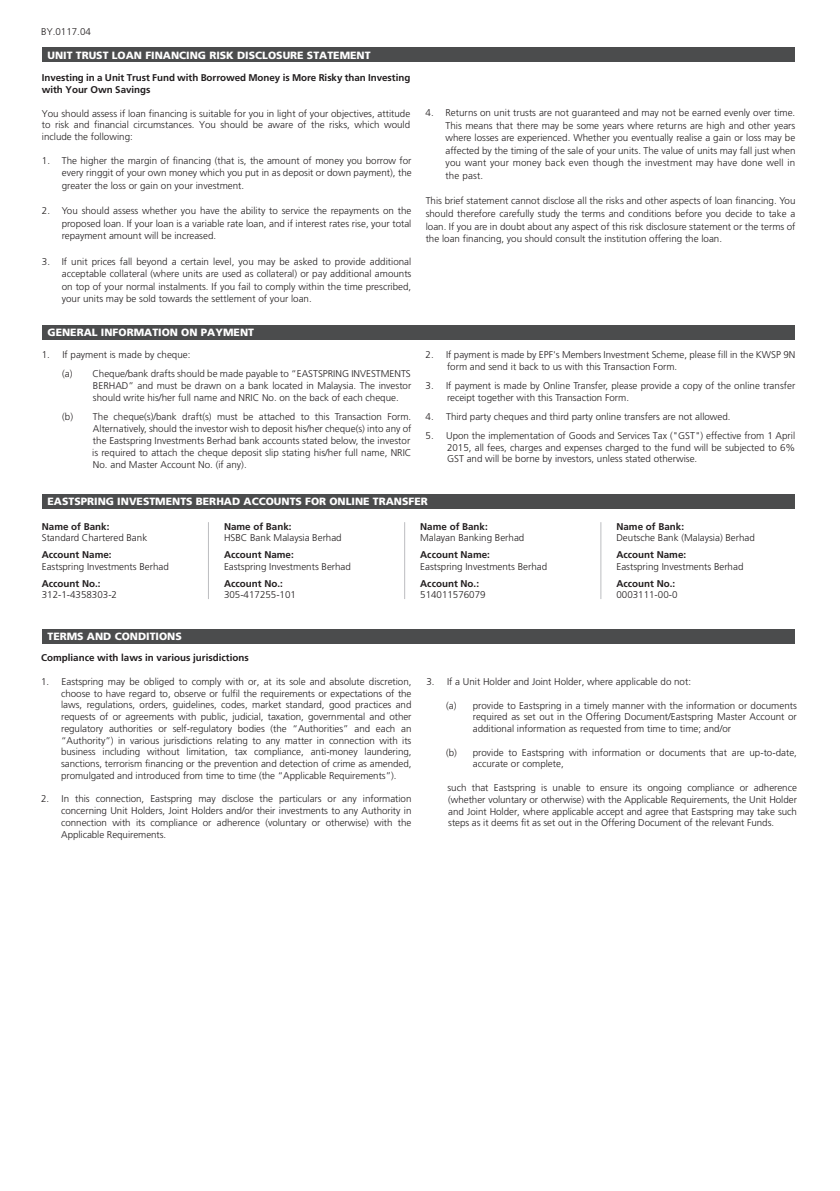
<style>
.page{position:relative;width:840px;height:1191px;background:#fff}
.page>*{position:absolute;margin:0;border:0;box-sizing:border-box;transform-origin:0 0}
.t1{font:900 10.4px "Frutiger";color:#fff}
.t2{font:300 9.8px/11.8px "Frutiger";color:#231f20;text-align:justify}
.t3{font:700 9.8px/11.8px "Frutiger";color:#231f20}
</style>
<div class="page">
<div style="left:43px;top:48px;width:751px;height:14px;background:#4b4c4d"></div>
<div style="left:43px;top:325px;width:751px;height:14px;background:#4b4c4d"></div>
<hr style="left:208px;top:522px;width:1px;height:77px;background:#bcbdc0">
<hr style="left:404px;top:522px;width:1px;height:77px;background:#bcbdc0">
<hr style="left:600px;top:522px;width:1px;height:77px;background:#bcbdc0">
<div style="left:43px;top:494px;width:751px;height:14px;background:#4b4c4d"></div>
<div style="left:43px;top:629px;width:751px;height:14px;background:#4b4c4d"></div>
<p class="t2" style="left:41px;top:26px;width:51px">BY.0117.04</p>
<p class="t1" style="left:47px;top:49px;width:324px">UNIT TRUST LOAN FINANCING RISK DISCLOSURE STATEMENT</p>
<p class="t3" style="left:42px;top:72px;width:370px">Investing in a Unit Trust Fund with Borrowed Money is More Risky than Investing with Your Own Savings</p>
<p class="t2" style="left:42px;top:107px;width:370px">You should assess if loan financing is suitable for you in light of your objectives, attitude to risk and financial circumstances. You should be aware of the risks, which would include the following:</p>
<p class="t2" style="left:62px;top:154px;width:351px;line-height:12.6px;text-indent:-20px">1. The higher the margin of financing (that is, the amount of money you borrow for every ringgit of your own money which you put in as deposit or down payment), the greater the loss or gain on your investment.</p>
<p class="t2" style="left:62px;top:204px;width:351px;line-height:12.6px;text-indent:-20px">2. You should assess whether you have the ability to service the repayments on the proposed loan. If your loan is a variable rate loan, and if interest rates rise, your total repayment amount will be increased.</p>
<p class="t2" style="left:62px;top:255px;width:351px;line-height:12.6px;text-indent:-20px">3. If unit prices fall beyond a certain level, you may be asked to provide additional acceptable collateral (where units are used as collateral) or pay additional amounts on top of your normal instalments. If you fail to comply within the time prescribed, your units may be sold towards the settlement of your loan.</p>
<p class="t1" style="left:47px;top:326px;width:208px">GENERAL INFORMATION ON PAYMENT</p>
<p class="t2" style="left:62px;top:345px;width:350px;line-height:19px;text-indent:-20px">1. If payment is made by cheque:<br>(a) Cheque/bank drafts should be made payable to “EASTSPRING INVESTMENTS</p>
<p class="t2" style="left:93px;top:380px;width:320px">BERHAD” and must be drawn on a bank located in Malaysia. The investor should write his/her full name and NRIC No. on the back of each cheque.</p>
<p class="t2" style="left:92px;top:411px;width:320px;text-align:left;text-indent:-30px">(b) The cheque(s)/bank draft(s) must be attached to this Transaction Form.<br>Alternatively, should the investor wish to deposit his/her cheque(s) into any of the Eastspring Investments Berhad bank accounts stated below, the investor is required to attach the cheque deposit slip stating his/her full name, NRIC No. and Master Account No. (if any).</p>
<p class="t2" style="left:445px;top:106px;width:351px;line-height:12.6px;text-indent:-20px">4. Returns on unit trusts are not guaranteed and may not be earned evenly over time.<br>This means that there may be some years where returns are high and other years where losses are experienced. Whether you eventually realise a gain or loss may be affected by the timing of the sale of your units. The value of units may fall just when you want your money back even though the investment may have done well in the past.</p>
<p class="t2" style="left:425px;top:195px;width:371px;line-height:12.6px">This brief statement cannot disclose all the risks and other aspects of loan financing. You should therefore carefully study the terms and conditions before you decide to take a loan. If you are in doubt about any aspect of this risk disclosure statement or the terms of the loan financing, you should consult the institution offering the loan.</p>
<p class="t2" style="left:447px;top:349px;width:349px;text-indent:-21px">2. If payment is made by EPF's Members Investment Scheme, please fill in the KWSP 9N form and send it back to us with this Transaction Form.</p>
<p class="t2" style="left:447px;top:380px;width:349px;text-indent:-21px">3. If payment is made by Online Transfer, please provide a copy of the online transfer receipt together with this Transaction Form.</p>
<p class="t2" style="left:425px;top:411px;width:306px">4. Third party cheques and third party online transfers are not allowed.</p>
<p class="t2" style="left:447px;top:429px;width:349px;text-indent:-21px">5. Upon the implementation of Goods and Services Tax ("GST") effective from 1 April 2015, all fees, charges and expenses charged to the fund will be subjected to 6% GST and will be borne by investors, unless stated otherwise.</p>
<p class="t1" style="left:47px;top:495px;width:381px">EASTSPRING INVESTMENTS BERHAD ACCOUNTS FOR ONLINE TRANSFER</p>
<p class="t3" style="left:42px;top:520px;width:69px">Name of Bank:</p>
<p class="t2" style="left:42px;top:531px;width:107px">Standard Chartered Bank</p>
<p class="t3" style="left:42px;top:549px;width:71px">Account Name:</p>
<p class="t2" style="left:42px;top:560px;width:128px">Eastspring Investments Berhad</p>
<p class="t3" style="left:42px;top:578px;width:60px">Account No.:</p>
<p class="t2" style="left:42px;top:589px;width:77px">312-1-4358303-2</p>
<p class="t1" style="left:47px;top:630px;width:136px">TERMS AND CONDITIONS</p>
<p class="t3" style="left:224px;top:520px;width:69px">Name of Bank:</p>
<p class="t2" style="left:224px;top:531px;width:119px">HSBC Bank Malaysia Berhad</p>
<p class="t3" style="left:224px;top:549px;width:71px">Account Name:</p>
<p class="t2" style="left:224px;top:560px;width:128px">Eastspring Investments Berhad</p>
<p class="t3" style="left:224px;top:578px;width:60px">Account No.:</p>
<p class="t2" style="left:224px;top:589px;width:73px">305-417255-101</p>
<p class="t3" style="left:420px;top:520px;width:69px">Name of Bank:</p>
<p class="t2" style="left:420px;top:531px;width:106px">Malayan Banking Berhad</p>
<p class="t3" style="left:420px;top:549px;width:71px">Account Name:</p>
<p class="t2" style="left:420px;top:560px;width:128px">Eastspring Investments Berhad</p>
<p class="t3" style="left:420px;top:578px;width:60px">Account No.:</p>
<p class="t2" style="left:420px;top:589px;width:67px">514011576079</p>
<p class="t3" style="left:616px;top:520px;width:69px">Name of Bank:</p>
<p class="t2" style="left:616px;top:531px;width:140px">Deutsche Bank (Malaysia) Berhad</p>
<p class="t3" style="left:616px;top:549px;width:71px">Account Name:</p>
<p class="t2" style="left:616px;top:560px;width:128px">Eastspring Investments Berhad</p>
<p class="t3" style="left:616px;top:578px;width:60px">Account No.:</p>
<p class="t2" style="left:616px;top:589px;width:63px">0003111-00-0</p>
<p class="t3" style="left:41px;top:652px;width:209px">Compliance with laws in various jurisdictions</p>
<p class="t2" style="left:61px;top:675px;width:351px;text-indent:-20px">1. Eastspring may be obliged to comply with or, at its sole and absolute discretion, choose to have regard to, observe or fulfil the requirements or expectations of the laws, regulations, orders, guidelines, codes, market standard, good practices and requests of or agreements with public, judicial, taxation, governmental and other regulatory authorities or self-regulatory bodies (the “Authorities” and each an “Authority”) in various jurisdictions relating to any matter in connection with its business including without limitation, tax compliance, anti-money laundering, sanctions, terrorism financing or the prevention and detection of crime as amended, promulgated and introduced from time to time (the “Applicable Requirements”).</p>
<p class="t2" style="left:61px;top:793px;width:351px;text-indent:-20px">2. In this connection, Eastspring may disclose the particulars or any information concerning Unit Holders, Joint Holders and/or their investments to any Authority in connection with its compliance or adherence (voluntary or otherwise) with the Applicable Requirements.</p>
<p class="t2" style="left:426px;top:676px;width:266px">3. If a Unit Holder and Joint Holder, where applicable do not:</p>
<p class="t2" style="left:472px;top:699px;width:325px;text-indent:-27px">(a) provide to Eastspring in a timely manner with the information or documents required as set out in the Offering Document/Eastspring Master Account or additional information as requested from time to time; and/or</p>
<p class="t2" style="left:472px;top:746px;width:325px;text-indent:-27px">(b) provide to Eastspring with information or documents that are up-to-date, accurate or complete,</p>
<p class="t2" style="left:447px;top:781px;width:351px">such that Eastspring is unable to ensure its ongoing compliance or adherence (whether voluntary or otherwise) with the Applicable Requirements, the Unit Holder and Joint Holder, where applicable accept and agree that Eastspring may take such steps as it deems fit as set out in the Offering Document of the relevant Funds.</p>
</div>
